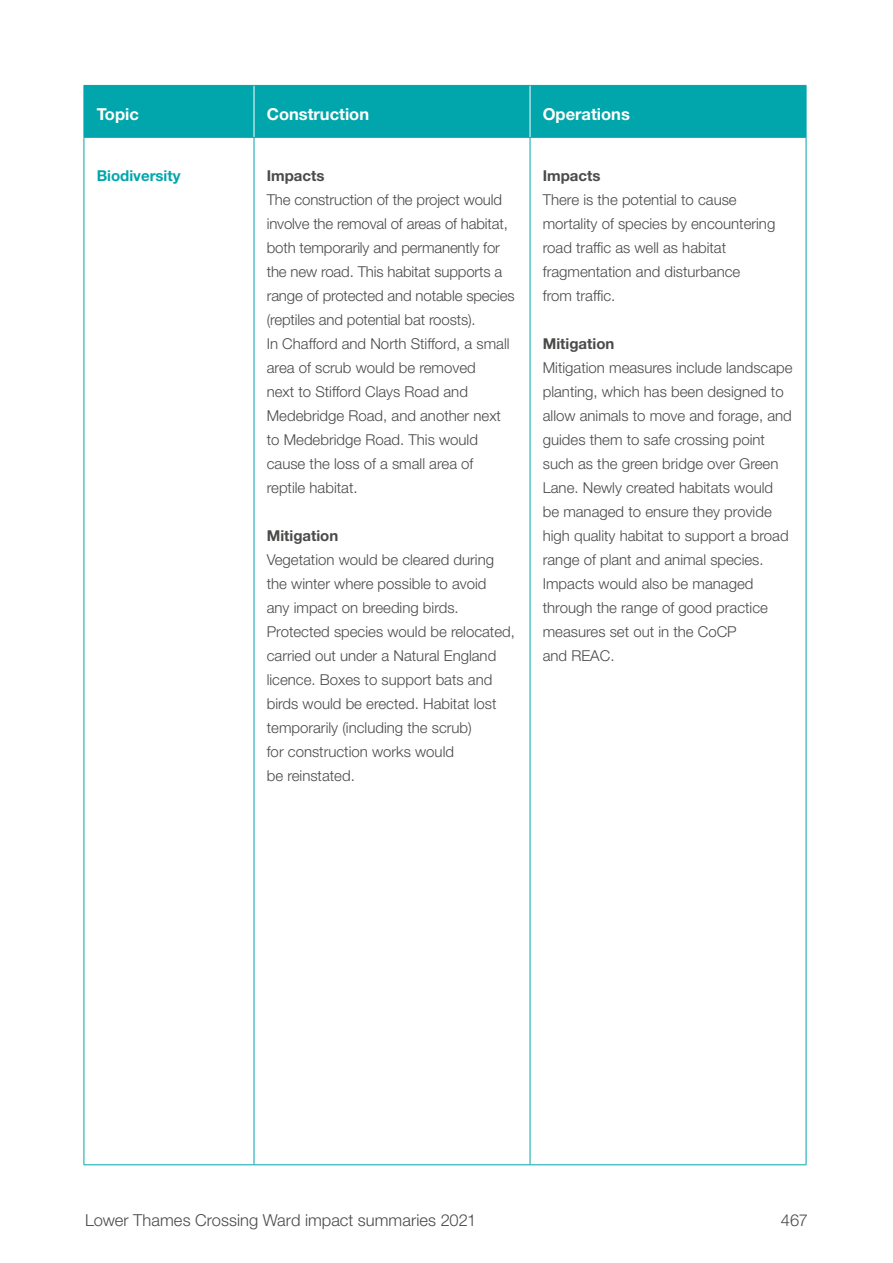
<style>
.page{position:relative;width:893px;height:1263px;background:#fff}
.page>*{position:absolute;margin:0;border:0;box-sizing:border-box;transform-origin:0 0}
.t1{font:300 16.5px "Helvetica Neue LT Pro";color:#4a4a49}
.TABLEHEADER{font:700 16.5px "Helvetica Neue LT Pro";color:#fff}
.ER_Table{font:300 15px/24px "Helvetica Neue LT Pro";color:#4a4a49}
.ER_Table-2{font:700 15px "Helvetica Neue LT Pro";color:#4a4a49}
.ER_TableBOLD{font:700 15px "Helvetica Neue LT Pro";color:#00a6ab}
</style>
<div class="page">
<div style="left:85px;top:86px;width:721px;height:51px;background:#00a6ab"></div>
<hr style="left:84px;top:138px;width:1px;height:1026px;background:#00a6ab">
<hr style="left:806px;top:138px;width:1px;height:1026px;background:#00a6ab">
<hr style="left:84px;top:85px;width:170px;height:1px;background:#00a6ab">
<hr style="left:84px;top:86px;width:1px;height:51px;background:#00a6ab">
<hr style="left:254px;top:85px;width:276px;height:1px;background:#00a6ab">
<hr style="left:530px;top:85px;width:276px;height:1px;background:#00a6ab">
<hr style="left:806px;top:86px;width:1px;height:51px;background:#00a6ab">
<hr style="left:84px;top:137px;width:170px;height:1px;background:#00a6ab">
<hr style="left:254px;top:137px;width:276px;height:1px;background:#00a6ab">
<hr style="left:530px;top:137px;width:276px;height:1px;background:#00a6ab">
<hr style="left:254px;top:138px;width:1px;height:1026px;background:#00a6ab">
<hr style="left:530px;top:138px;width:1px;height:1026px;background:#00a6ab">
<hr style="left:84px;top:1164px;width:170px;height:1px;background:#00a6ab">
<hr style="left:254px;top:1164px;width:276px;height:1px;background:#00a6ab">
<hr style="left:530px;top:1164px;width:276px;height:1px;background:#00a6ab">
<hr style="left:254px;top:86px;width:1px;height:51px;background:#fff">
<hr style="left:530px;top:86px;width:1px;height:51px;background:#fff">
<p class="TABLEHEADER" style="left:97px;top:104px;width:44px">Topic</p>
<p class="TABLEHEADER" style="left:267px;top:104px;width:104px">Construction</p>
<p class="TABLEHEADER" style="left:543px;top:104px;width:89px">Operations</p>
<p class="ER_TableBOLD" style="left:97px;top:166px;width:85px">Biodiversity</p>
<p class="ER_Table-2" style="left:267px;top:166px;width:59px">Impacts</p>
<p class="ER_Table" style="left:267px;top:187px;width:249px">The construction of the project would involve the removal of areas of habitat, both temporarily and permanently for the new road. This habitat supports a range of protected and notable species (reptiles and potential bat roosts).</p>
<p class="ER_Table" style="left:267px;top:331px;width:244px">In Chafford and North Stifford, a small area of scrub would be removed<br>next to Stifford Clays Road and<br>Medebridge Road, and another next to Medebridge Road. This would cause the loss of a small area of reptile habitat.</p>
<p class="ER_Table-2" style="left:267px;top:526px;width:73px">Mitigation</p>
<p class="ER_Table" style="left:267px;top:547px;width:250px">Vegetation would be cleared during the winter where possible to avoid<br>any impact on breeding birds.<br>Protected species would be relocated, carried out under a Natural England licence. Boxes to support bats and birds would be erected. Habitat lost temporarily (including the scrub)<br>for construction works would<br>be reinstated.</p>
<p class="ER_Table-2" style="left:543px;top:166px;width:59px">Impacts</p>
<p class="ER_Table" style="left:543px;top:187px;width:234px">There is the potential to cause mortality of species by encountering road traffic as well as habitat fragmentation and disturbance<br>from traffic.</p>
<p class="ER_Table-2" style="left:543px;top:334px;width:73px">Mitigation</p>
<p class="ER_Table" style="left:543px;top:355px;width:251px">Mitigation measures include landscape planting, which has been designed to allow animals to move and forage, and guides them to safe crossing point such as the green bridge over Green<br>Lane. Newly created habitats would be managed to ensure they provide high quality habitat to support a broad range of plant and animal species.<br>Impacts would also be managed through the range of good practice measures set out in the CoCP<br>and REAC.</p>
<p class="t1" style="left:85px;top:1210px;width:393px">Lower Thames Crossing Ward impact summaries 2021</p>
<p class="t1" style="left:781px;top:1210px;width:28px">467</p>
</div>
